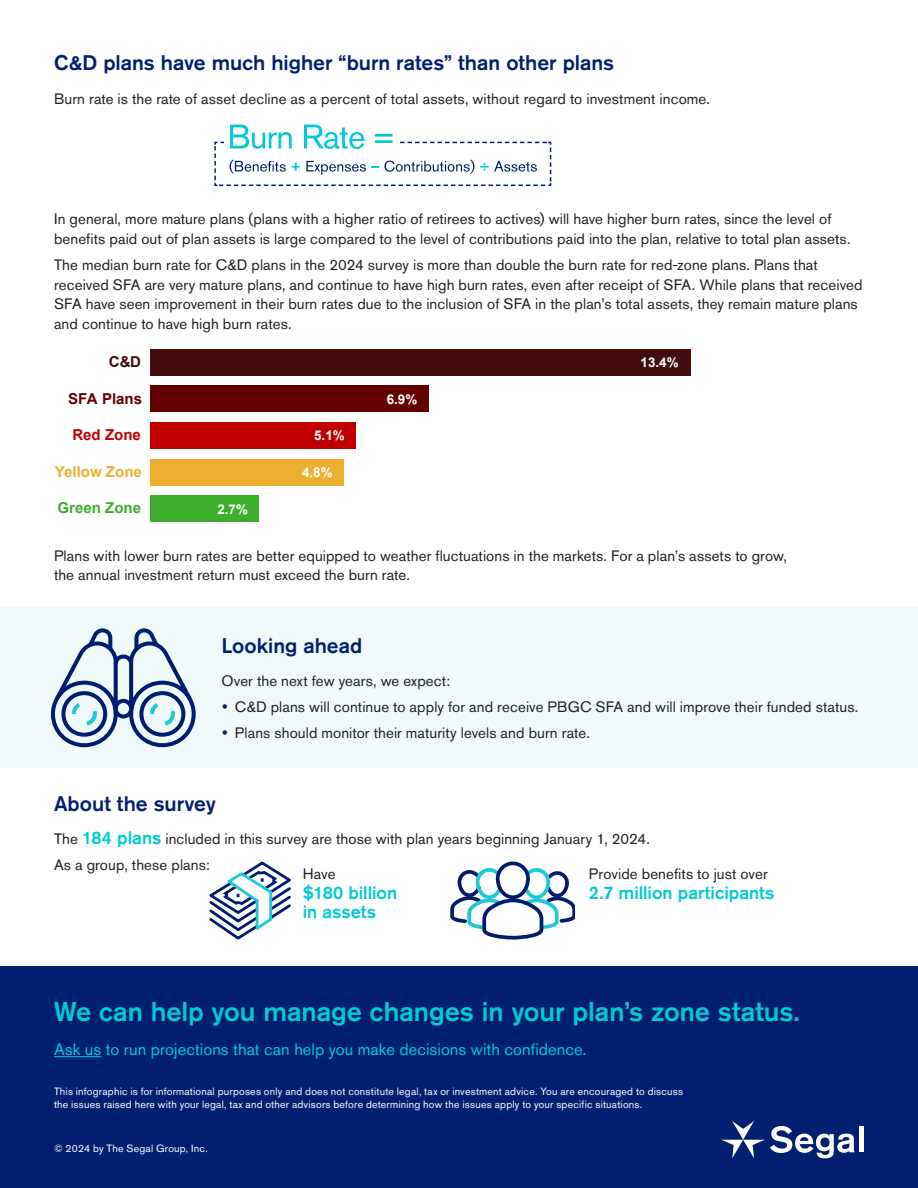
<style>
.page{position:relative;width:918px;height:1188px;background:#fff}
.page>*{position:absolute;margin:0;border:0;box-sizing:border-box;transform-origin:0 0}
.t1{font:500 27px "Akzidenz Grotesk BE";color:#00cad4}
.t2{font:500 21px "Akzidenz Grotesk BE";color:#001f70}
.t3{font:500 18px/19.5px "Akzidenz Grotesk BE";color:#00cad4}
.t4{font:16.5px "Akzidenz Grotesk BE";letter-spacing:.005em;color:#00cad4}
.t5{font:15px/19.5px "Akzidenz Grotesk BE";letter-spacing:.005em;color:#231f20}
.t6{font:700 15px "Arial";color:#eeaf30}
.t7{font:700 15px "Arial";color:#3dae2b}
.t8{font:700 15px "Arial";color:#640000}
.t9{font:700 15px "Arial";color:#c00000}
.t10{font:700 15px "Arial";color:#400c0e}
.t11{font:700 13.35px "Arial";color:#fff}
.t12{font:10.5px/13.5px "Akzidenz Grotesk BE";letter-spacing:.02em;color:#fff}
.s1{font-weight:500;font-size:18px;color:#00cad4}
</style>
<div class="page">
<svg style="left:214px;top:125px;width:338px;height:61px"></svg>
<hr style="left:375px;top:134px;width:18px;height:3px;background:#00cad4">
<hr style="left:375px;top:140px;width:18px;height:3px;background:#00cad4">
<div style="left:0;top:967px;width:918px;height:221px;background:#001f70"></div>
<hr style="left:860px;top:1127px;width:4px;height:25px;background:#fff">
<svg style="left:721px;top:1121px;width:134px;height:37px"></svg>
<hr style="left:54px;top:1056px;width:47px;height:1px;background:#00cad4">
<div style="left:0;top:607px;width:918px;height:161px;background:#f0fafb"></div>
<svg style="left:51px;top:628px;width:145px;height:119px"></svg>
<svg style="left:209px;top:862px;width:82px;height:78px"></svg>
<div style="left:496px;top:861px;width:34px;height:38px;border:4px solid #001c71;border-radius:15px"></div>
<svg style="left:450px;top:866px;width:125px;height:74px"></svg>
<div style="left:150px;top:496px;width:109px;height:26px;background:#3dae2b"></div>
<div style="left:150px;top:459px;width:193px;height:26px;background:#eeaf30"></div>
<div style="left:150px;top:422px;width:206px;height:27px;background:#c00000"></div>
<div style="left:150px;top:386px;width:278px;height:26px;background:#640000"></div>
<div style="left:150px;top:349px;width:540px;height:26px;background:#400c0e"></div>
<h2 class="t2" style="left:54px;top:50px;width:562px">C&amp;D plans have much higher “burn rates” than other plans</h2>
<p class="t5" style="left:54px;top:89px;width:657px">Burn rate is the rate of asset decline as a percent of total assets, without regard to investment income.</p>
<p class="t5" style="left:54px;top:209px;width:798px">In general, more mature plans (plans with a higher ratio of retirees to actives) will have higher burn rates, since the level of benefits paid out of plan assets is large compared to the level of contributions paid into the plan, relative to total plan assets.</p>
<p class="t5" style="left:54px;top:255px;width:810px">The median burn rate for C&amp;D plans in the 2024 survey is more than double the burn rate for red-zone plans. Plans that received SFA are very mature plans, and continue to have high burn rates, even after receipt of SFA. While plans that received SFA have seen improvement in their burn rates due to the inclusion of SFA in the plan’s total assets, they remain mature plans and continue to have high burn rates.</p>
<p class="t10" style="left:109px;top:351px;width:34px">C&amp;D</p>
<p class="t11" style="left:641px;top:353px;width:40px">13.4%</p>
<p class="t8" style="left:68px;top:388px;width:75px">SFA Plans</p>
<p class="t11" style="left:387px;top:389px;width:32px">6.9%</p>
<p class="t9" style="left:72px;top:424px;width:70px">Red Zone</p>
<p class="t6" style="left:55px;top:461px;width:88px">Yellow Zone</p>
<p class="t11" style="left:314px;top:426px;width:32px">5.1%</p>
<p class="t11" style="left:302px;top:463px;width:32px">4.8%</p>
<p class="t7" style="left:58px;top:497px;width:85px">Green Zone</p>
<p class="t11" style="left:217px;top:499px;width:32px">2.7%</p>
<p class="t5" style="left:54px;top:546px;width:735px">Plans with lower burn rates are better equipped to weather fluctuations in the markets. For a plan’s assets to grow, the annual investment return must exceed the burn rate.</p>
<h2 class="t2" style="left:221px;top:632px;width:143px">Looking ahead</h2>
<p class="t5" style="left:235px;top:667px;width:625px;line-height:26.2px;text-indent:-14px">Over the next few years, we expect:<br>C&amp;D plans will continue to apply for and receive PBGC SFA and will improve their funded status.<br>Plans should monitor their maturity levels and burn rate.</p>
<h2 class="t2" style="left:54px;top:790px;width:163px">About the survey</h2>
<p class="t5" style="left:54px;top:825px;width:597px;line-height:26.2px">The <span class="s1">184 plans</span> included in this survey are those with plan years beginning January 1, 2024.<br>As a group, these plans:</p>
<p class="t5" style="left:303px;top:864px;width:34px">Have</p>
<p class="t3" style="left:303px;top:882px;width:96px">$180 billion in assets</p>
<p class="t5" style="left:589px;top:864px;width:180px">Provide benefits to just over</p>
<p class="t3" style="left:589px;top:882px;width:187px">2.7 million participants</p>
<h1 class="t1" style="left:54px;top:995px;width:747px">We can help you manage changes in your plan’s zone status.</h1>
<p class="t4" style="left:54px;top:1039px;width:534px">Ask us to run projections that can help you make decisions with confidence.</p>
<p class="t12" style="left:54px;top:1084px;width:631px">This infographic is for informational purposes only and does not constitute legal, tax or investment advice. You are encouraged to discuss the issues raised here with your legal, tax and other advisors before determining how the issues apply to your specific situations.</p>
<p class="t12" style="left:54px;top:1142px;width:155px">© 2024 by The Segal Group, Inc.</p>
</div>
